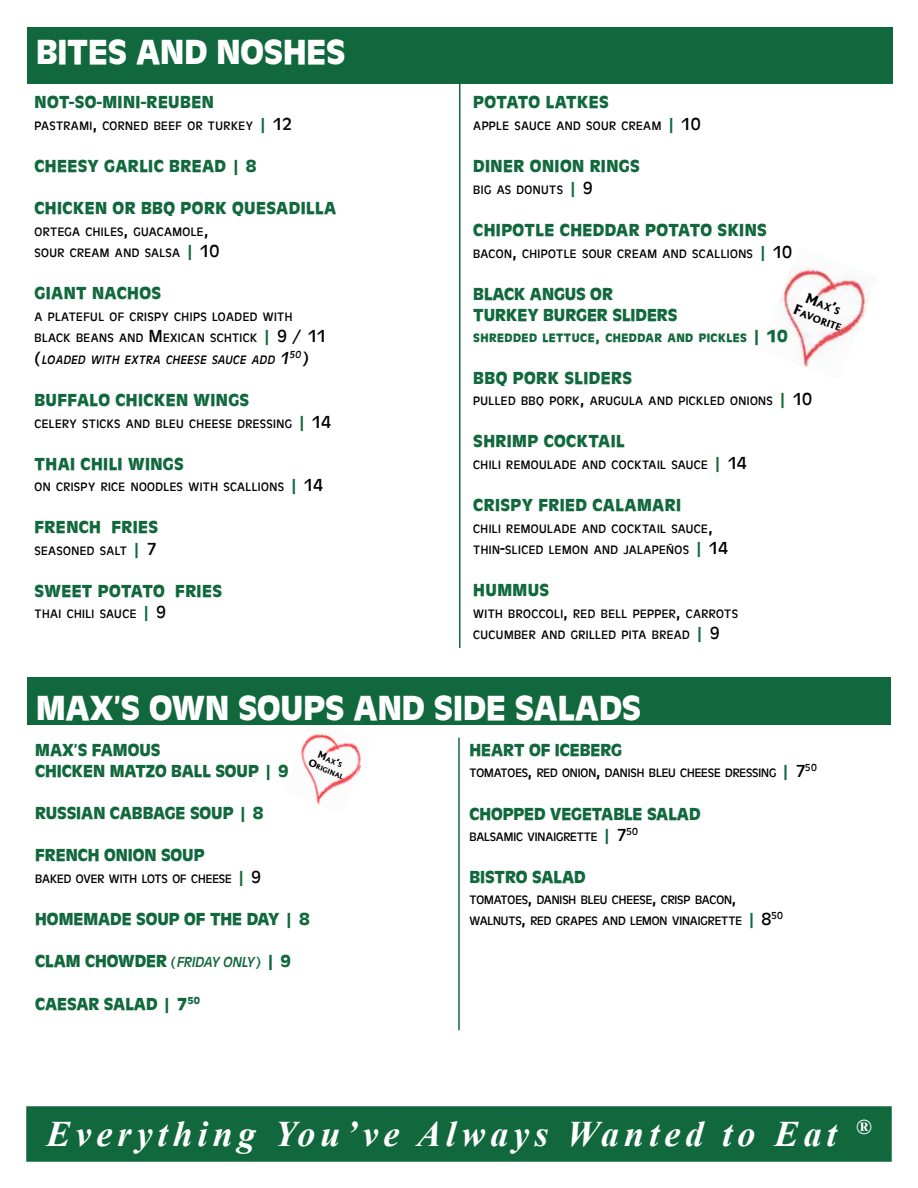
<style>
.page{position:relative;width:918px;height:1188px;background:#fff}
.page>*{position:absolute;margin:0;border:0;box-sizing:border-box;transform-origin:0 0}
.t1{font:700 36px "Antigone";color:#fff}
.t2{font:italic 700 36px "Times New Roman";letter-spacing:.14em;color:#fff}
.t3{font:700 18px/21px "Antigone";letter-spacing:.015em;color:#11683d}
.t4{font:700 18px "Antigone";letter-spacing:-.005em;color:#11683d}
.t5{font:12.6px/21.6px "Antigone";letter-spacing:.035em;color:#000}
.t6{font:12.6px/21px "Antigone";letter-spacing:-.005em;color:#000}
.t7{font:700 12.6px "Antigone";letter-spacing:.035em;color:#11683d}
.t8{font:12.6px "Antigone";color:#000}
.t9{font:700 10.5px/15px "Adelon";color:#000}
.t10{font:700 7.5px/10.6px "Adelon";color:#000}
.s1{font-size:18px}
.s2{font-size:18px;color:#11683d}
.s3{font-style:italic;font-size:18px}
.s4{font-style:italic}
.s5{font-size:15px}
.s6{font-weight:400;font-style:italic;font-size:15px}
.s7{font-size:10.65px}
</style>
<div class="page">
<div style="left:27px;top:1107px;width:864px;height:54px;background:#11683d"></div>
<div style="left:26px;top:1106px;width:866px;height:56px;border:2px solid #11683d"></div>
<img style="left:284px;top:724px;width:86px;height:81px">
<hr style="left:458px;top:738px;width:2px;height:292px;background:#11683d">
<img style="left:775px;top:263px;width:97px;height:105px">
<div style="left:27px;top:677px;width:864px;height:47px;background:#11683d"></div>
<div style="left:27px;top:27px;width:865px;height:56px;background:#11683d"></div>
<hr style="left:459px;top:83px;width:1px;height:565px;background:#11683d">
<svg style="left:337px;top:759px;width:5px;height:9px"></svg>
<svg style="left:832px;top:302px;width:9px;height:13px"></svg>
<h1 class="t1" style="left:36px;top:27px;width:311px">BITES AND NOSHES</h1>
<h2 class="t3" style="left:34px;top:91px;width:181px">NOT-SO-MINI-REUBEN</h2>
<p class="t5" style="left:34px;top:114px;width:259px">PASTRAMI<span class="s1">,</span> CORNED BEEF OR TURKEY <span class="s2">|</span> <span class="s1">12</span></p>
<h2 class="t3" style="left:35px;top:155px;width:224px">CHEESY GARLIC BREAD | 8</h2>
<h2 class="t3" style="left:35px;top:197px;width:303px">CHICKEN OR BBQ PORK QUESADILLA</h2>
<p class="t5" style="left:34px;top:220px;width:186px">ORTEGA CHILES<span class="s1">,</span> GUACAMOLE<span class="s1">,<br></span>SOUR CREAM AND SALSA <span class="s2">|</span> <span class="s1">10</span></p>
<h2 class="t3" style="left:34px;top:282px;width:128px">GIANT NACHOS</h2>
<p class="t5" style="left:34px;top:305px;width:294px">A PLATEFUL OF CRISPY CHIPS LOADED WITH<br>BLACK BEANS AND <span class="s1">M</span> EXICAN SCHTICK <span class="s2">|</span> <span class="s1">9 / 11 </span><span class="s3">(</span><span class="s4">LOADED WITH EXTRA CHEESE SAUCE ADD</span> <span class="s3">1</span><sup>50</sup><span class="s3">)</span></p>
<h2 class="t3" style="left:35px;top:389px;width:216px">BUFFALO CHICKEN WINGS</h2>
<p class="t5" style="left:34px;top:412px;width:298px">CELERY STICKS AND BLEU CHEESE DRESSING <span class="s2">|</span> <span class="s1">14</span></p>
<h2 class="t3" style="left:34px;top:452px;width:151px">THAI CHILI WINGS</h2>
<p class="t5" style="left:34px;top:475px;width:290px">ON CRISPY RICE NOODLES WITH SCALLIONS <span class="s2">|</span> <span class="s1">14</span></p>
<h2 class="t3" style="left:34px;top:516px;width:125px">FRENCH FRIES</h2>
<p class="t5" style="left:34px;top:539px;width:124px">SEASONED SALT <span class="s2">|</span> <span class="s1">7</span></p>
<h2 class="t3" style="left:35px;top:579px;width:189px">SWEET POTATO FRIES</h2>
<p class="t5" style="left:34px;top:603px;width:133px">THAI CHILI SAUCE <span class="s2">|</span> <span class="s1">9</span></p>
<h2 class="t3" style="left:473px;top:91px;width:137px">POTATO LATKES</h2>
<p class="t5" style="left:473px;top:114px;width:229px">APPLE SAUCE AND SOUR CREAM <span class="s2">|</span> <span class="s1">10</span></p>
<h2 class="t3" style="left:473px;top:155px;width:168px">DINER ONION RINGS</h2>
<p class="t5" style="left:473px;top:178px;width:121px">BIG AS DONUTS <span class="s2">|</span> <span class="s1">9</span></p>
<h2 class="t3" style="left:473px;top:219px;width:295px">CHIPOTLE CHEDDAR POTATO SKINS</h2>
<p class="t5" style="left:473px;top:242px;width:321px">BACON<span class="s1">,</span> CHIPOTLE SOUR CREAM AND SCALLIONS <span class="s2">|</span> <span class="s1">10</span></p>
<h2 class="t3" style="left:473px;top:282px;width:206px">BLACK ANGUS OR<br>TURKEY BURGER SLIDERS</h2>
<p class="t7" style="left:473px;top:329px;width:316px">SHREDDED LETTUCE<span class="s1">,</span> CHEDDAR AND PICKLES <span class="s1">|</span> <span class="s1">10</span></p>
<h2 class="t3" style="left:473px;top:366px;width:160px">BBQ PORK SLIDERS</h2>
<p class="t5" style="left:473px;top:390px;width:341px">PULLED BBQ PORK<span class="s1">,</span> ARUGULA AND PICKLED ONIONS <span class="s2">|</span> <span class="s1">10</span></p>
<h2 class="t3" style="left:473px;top:430px;width:153px">SHRIMP COCKTAIL</h2>
<p class="t5" style="left:473px;top:453px;width:275px">CHILI REMOULADE AND COCKTAIL SAUCE <span class="s2">|</span> <span class="s1">14</span></p>
<h2 class="t3" style="left:473px;top:494px;width:209px">CRISPY FRIED CALAMARI</h2>
<p class="t5" style="left:473px;top:517px;width:256px">CHILI REMOULADE AND COCKTAIL SAUCE<span class="s1">,<br></span>THIN<span class="s1">-</span>SLICED LEMON AND JALAPEÑOS <span class="s2">|</span> <span class="s1">14</span></p>
<h2 class="t3" style="left:473px;top:579px;width:77px">HUMMUS</h2>
<p class="t5" style="left:473px;top:602px;width:266px">WITH BROCCOLI<span class="s1">,</span> RED BELL PEPPER<span class="s1">,</span> CARROTS<br>CUCUMBER AND GRILLED PITA BREAD <span class="s2">|</span> <span class="s1">9</span></p>
<p class="t9" style="left:802px;top:289px;width:52px;text-indent:7px;rotate:21deg"><span class="s5">M</span>ax<br><span class="s5">F</span>avo rite</p>
<h1 class="t1" style="left:36px;top:684px;width:607px">MAX’S OWN SOUPS AND SIDE SALADS</h1>
<h2 class="t3" style="left:35px;top:739px;width:255px">MAX’S FAMOUS<br>CHICKEN MATZO BALL SOUP | 9</h2>
<h2 class="t4" style="left:35px;top:801px;width:230px">RUSSIAN CABBAGE SOUP | 8</h2>
<h2 class="t3" style="left:35px;top:844px;width:171px">FRENCH ONION SOUP</h2>
<p class="t8" style="left:35px;top:870px;width:227px">BAKED OVER WITH LOTS OF CHEESE <span class="s2">|</span> <span class="s1">9</span></p>
<h2 class="t3" style="left:35px;top:907px;width:276px">HOMEMADE SOUP OF THE DAY | 8</h2>
<h2 class="t3" style="left:35px;top:950px;width:257px">CLAM CHOWDER <span class="s6">(FRIDAY ONLY)</span> | 9</h2>
<h2 class="t3" style="left:35px;top:992px;width:166px">CAESAR SALAD | 7<sup>50</sup></h2>
<p class="t10" style="left:315px;top:748px;width:39px;text-indent:6px;rotate:23deg"><span class="s7">M</span>ax<br><span class="s7">O</span>riginal</p>
<h2 class="t3" style="left:470px;top:739px;width:154px">HEART OF ICEBERG</h2>
<p class="t6" style="left:470px;top:762px;width:349px">TOMATOES<span class="s1">,</span> RED ONION<span class="s1">,</span> DANISH BLEU CHEESE DRESSING <span class="s2">|</span> <span class="s1">7</span><sup>50</sup></p>
<h2 class="t3" style="left:469px;top:802px;width:233px">CHOPPED VEGETABLE SALAD</h2>
<p class="t6" style="left:469px;top:825px;width:170px">BALSAMIC VINAIGRETTE <span class="s2">|</span> <span class="s1">7</span><sup>50</sup></p>
<h2 class="t3" style="left:469px;top:866px;width:118px">BISTRO SALAD</h2>
<p class="t6" style="left:469px;top:889px;width:315px">TOMATOES<span class="s1">,</span> DANISH BLEU CHEESE<span class="s1">,</span> CRISP BACON<span class="s1">,<br></span>WALNUTS<span class="s1">,</span> RED GRAPES AND LEMON VINAIGRETTE <span class="s2">|</span> <span class="s1">8</span><sup>50</sup></p>
<h1 class="t2" style="left:47px;top:1109px;width:826px">Everything You’ve Always Wanted to Eat <sup>®</sup></h1>
</div>
